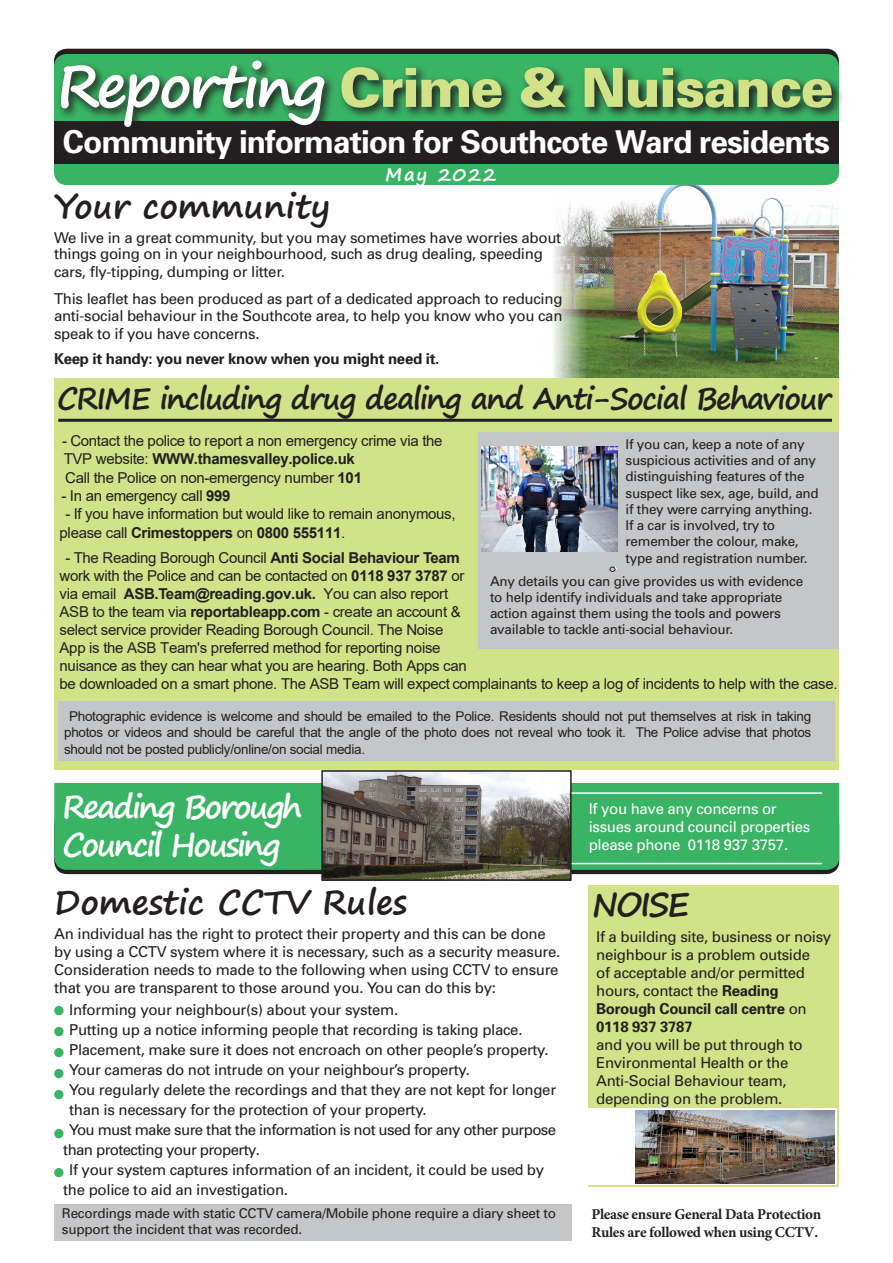
<style>
.page{position:relative;width:893px;height:1263px;background:#fff}
.page>*{position:absolute;margin:0;border:0;box-sizing:border-box;transform-origin:0 0}
.t1{font:900 54px "Univers";letter-spacing:-.03em;color:#d1e288}
.t2{font:700 33px "Segoe Print";color:#231f20}
.t3{font:700 31.5px "Univers";letter-spacing:-.03em;color:#fff}
.t4{font:700 31.5px/37.8px "Segoe Print";letter-spacing:-.07em;color:#fff}
.t5{font:700 29.7px "Segoe Print";letter-spacing:-.05em;color:#231f20}
.t6{font:700 18.3px "Segoe Print";letter-spacing:.09em;color:#fff}
.t7{font:15px/18px "Univers";letter-spacing:-.02em;color:#231f20}
.t8{font:15px/18px "Arial";letter-spacing:-.02em;color:#231f20}
.t9{font:15px "Univers";letter-spacing:-.04em;color:#231f20}
.t10{font:15px/18px "Univers";letter-spacing:-.02em;color:#fff}
.t11{font:700 15px/18px "Minion Pro";letter-spacing:-.02em;color:#231f20}
.t12{font:700 15px "Univers";letter-spacing:-.02em;color:#231f20}
.t13{font:13.5px/16.2px "Univers";letter-spacing:-.02em;color:#231f20}
.t14{font:13.5px/16.2px "Arial";letter-spacing:-.02em;color:#231f20;text-align:justify}
.s1{font-family:"Segoe Print";font-weight:700;font-size:58.5px;color:#fff}
.s2{font-weight:700}
.s3{font-family:"Arial"}
</style>
<div class="page">
<img style="left:553px;top:176px;width:286px;height:202px">
<div style="left:54px;top:812px;width:785px;height:62px;background:#231f20;border-radius:13px"></div>
<div style="left:54px;top:49px;width:785px;height:121px;background:#231f20;border-radius:13px"></div>
<div style="left:54px;top:754px;width:785px;height:116px;background:#39b464;border-radius:13px"></div>
<div style="left:37px;top:749px;width:819px;height:34px;background:#fff"></div>
<div style="left:54px;top:378px;width:785px;height:392px;background:#d1e288"></div>
<div style="left:478px;top:432px;width:361px;height:217px;background:#c5c6c7"></div>
<div style="left:54px;top:54px;width:785px;height:131px;background:#39b464;border-radius:13px"></div>
<div style="left:54px;top:122px;width:785px;height:42px;background:#231f20"></div>
<svg style="left:57px;top:58px;width:785px;height:64px"></svg>
<hr style="left:58px;top:419px;width:774px;height:3px;background:#231f20">
<div style="left:58px;top:701px;width:776px;height:60px;background:#c5c6c7"></div>
<div style="left:54px;top:1006px;width:10px;height:9px;background:#39b464;border-radius:50%"></div>
<div style="left:54px;top:1027px;width:10px;height:9px;background:#39b464;border-radius:50%"></div>
<div style="left:54px;top:1048px;width:10px;height:9px;background:#39b464;border-radius:50%"></div>
<div style="left:54px;top:1069px;width:10px;height:9px;background:#39b464;border-radius:50%"></div>
<div style="left:54px;top:1090px;width:10px;height:9px;background:#39b464;border-radius:50%"></div>
<div style="left:54px;top:1129px;width:10px;height:9px;background:#39b464;border-radius:50%"></div>
<div style="left:54px;top:1168px;width:10px;height:9px;background:#39b464;border-radius:50%"></div>
<div style="left:54px;top:1204px;width:518px;height:37px;background:#c5c6c7"></div>
<img style="left:324px;top:773px;width:245px;height:105px">
<div style="left:321px;top:770px;width:251px;height:111px;border:2px solid #231f20"></div>
<hr style="left:572px;top:792px;width:250px;height:2px;background:#fff">
<hr style="left:572px;top:863px;width:250px;height:1px;background:#fff">
<svg style="left:610px;top:567px;width:7px;height:4px"></svg>
<div style="left:589px;top:885px;width:250px;height:302px;background:#d1e288"></div>
<div style="left:588px;top:1108px;width:248px;height:77px;background:#fff"></div>
<img style="left:635px;top:1111px;width:200px;height:72px">
<img style="left:482px;top:446px;width:135px;height:106px">
<h1 class="t1" style="left:57px;top:54px;width:778px"><span class="s1">Reporting</span> Crime &amp; Nuisance</h1>
<h3 class="t3" style="left:63px;top:122px;width:768px">Community information for Southcote Ward residents</h3>
<p class="t6" style="left:385px;top:158px;width:113px">May 2022</p>
<h2 class="t2" style="left:54px;top:176px;width:278px">Your community</h2>
<p class="t7" style="left:54px;top:229px;width:509px;line-height:16.5px">We live in a great community, but you may sometimes have worries about things going on in your neighbourhood, such as drug dealing, speeding</p>
<p class="t7" style="left:54px;top:259px;width:510px;line-height:27px">cars, fly-tipping, dumping or litter.<br>This leaflet has been produced as part of a dedicated approach to reducing</p>
<p class="t7" style="left:54px;top:307px;width:510px">anti-social behaviour in the Southcote area, to help you know who you can speak to if you have concerns.</p>
<p class="t12" style="left:54px;top:350px;width:387px">Keep it handy: you never know when you might need it.</p>
<h3 class="t5" style="left:57px;top:371px;width:776px">CRIME including drug dealing and Anti-Social Behaviour</h3>
<p class="t8" style="left:62px;top:432px;width:382px">- Contact the police to report a non emergency crime via the<br>TVP website: <span class="s2">WWW.thamesvalley.police.uk<br></span>Call the Police on non-emergency number <span class="s2">101</span></p>
<p class="t8" style="left:61px;top:486px;width:171px">- In an emergency call <span class="s2">999</span></p>
<p class="t8" style="left:60px;top:504px;width:398px;line-height:19.4px;text-indent:6px">- If you have information but would like to remain anonymous, please call <span class="s2">Crimestoppers</span> on <span class="s2">0800 555111</span>.</p>
<p class="t8" style="left:60px;top:548px;width:780px;text-indent:6px">- The Reading Borough Council <span class="s2">Anti Social Behaviour Team<br></span>work with the Police and can be contacted on <span class="s2">0118 937 3787</span> or<br>via email <span class="s2">ASB.Team@reading.gov.uk.</span> You can also report<br>ASB to the team via <span class="s2">reportableapp.com</span> - create an account &amp;<br>select service provider Reading Borough Council. The Noise<br>App is the ASB Team's preferred method for reporting noise<br>nuisance as they can hear what you are hearing. Both Apps can<br>be downloaded on a smart phone. The ASB Team will expect complainants to keep a log of incidents to help with the case.</p>
<p class="t13" style="left:626px;top:436px;width:195px">If you can, keep a note of any suspicious activities and of any distinguishing features of the suspect like sex, age, build, and if they were carrying anything.<br>If a car is involved, try to remember the colour, make, type and registration number.</p>
<p class="t13" style="left:490px;top:573px;width:315px">Any details you can give provides us with evidence to help identify individuals and take appropriate action against them using the tools and powers available to tackle anti-social behaviour.</p>
<p class="t14" style="left:64px;top:708px;width:749px;text-indent:5px">Photographic evidence is welcome and should be emailed to the Police. Residents should not put themselves at risk in taking photos or videos and should be careful that the angle of the photo does not reveal who took it. The Police advise that photos should not be posted publicly/online/on social media.</p>
<h3 class="t4" style="left:63px;top:787px;width:241px">Reading Borough<br>Council Housing</h3>
<h2 class="t2" style="left:54px;top:872px;width:354px">Domestic CCTV Rules</h2>
<p class="t7" style="left:54px;top:924px;width:508px">An individual has the right to protect their property and this can be done by using a CCTV system where it is necessary, such as a security measure.<br>Consideration needs to made to the following when using CCTV to ensure that you are transparent to those around you. You can do this by:</p>
<p class="t7" style="left:69px;top:1001px;width:331px">Informing your neighbour(s) about your system.</p>
<p class="t7" style="left:69px;top:1021px;width:455px">Putting up a notice informing people that recording is taking place.</p>
<p class="t7" style="left:69px;top:1041px;width:481px">Placement, make sure it does not encroach on other people’s property.</p>
<p class="t7" style="left:69px;top:1061px;width:402px">Your cameras do not intrude on your neighbour’s property.</p>
<p class="t7" style="left:69px;top:1081px;width:488px">You regularly delete the recordings and that they are not kept for longer</p>
<p class="t7" style="left:69px;top:1101px;width:359px">than is necessary for the protection of your property.</p>
<p class="t9" style="left:69px;top:1121px;width:488px">You must make sure that the information is not used for any other purpose</p>
<p class="t9" style="left:63px;top:1141px;width:198px">than protecting your property.</p>
<p class="t7" style="left:69px;top:1161px;width:476px">If your system captures information of an incident, it could be use<span class="s3">d</span> by</p>
<p class="t7" style="left:63px;top:1181px;width:226px">the police to aid an investigation.</p>
<p class="t13" style="left:62px;top:1205px;width:496px">Recordings made with static CCTV camera/Mobile phone require a diary sheet to support the incident that was recorded.</p>
<p class="t10" style="left:589px;top:800px;width:223px">If you have any concerns or issues around council properties please phone 0118 937 3757.</p>
<h2 class="t2" style="left:592px;top:874px;width:99px">NOISE</h2>
<p class="t7" style="left:596px;top:928px;width:237px">If a building site, business or noisy neighbour is a problem outside<br>of acceptable and/or permitted hours, contact the <span class="s2">Reading<br>Borough Council call centre</span> on<br><span class="s2">0118 937 3787</span></p>
<p class="t7" style="left:596px;top:1036px;width:208px">and you will be put through to<br>Environmental Health or the<br>Anti-Social Behaviour team, depending on the problem.</p>
<p class="t11" style="left:591px;top:1204px;width:231px">Please ensure General Data Protection<br>Rules are followed when using CCTV.</p>
</div>
